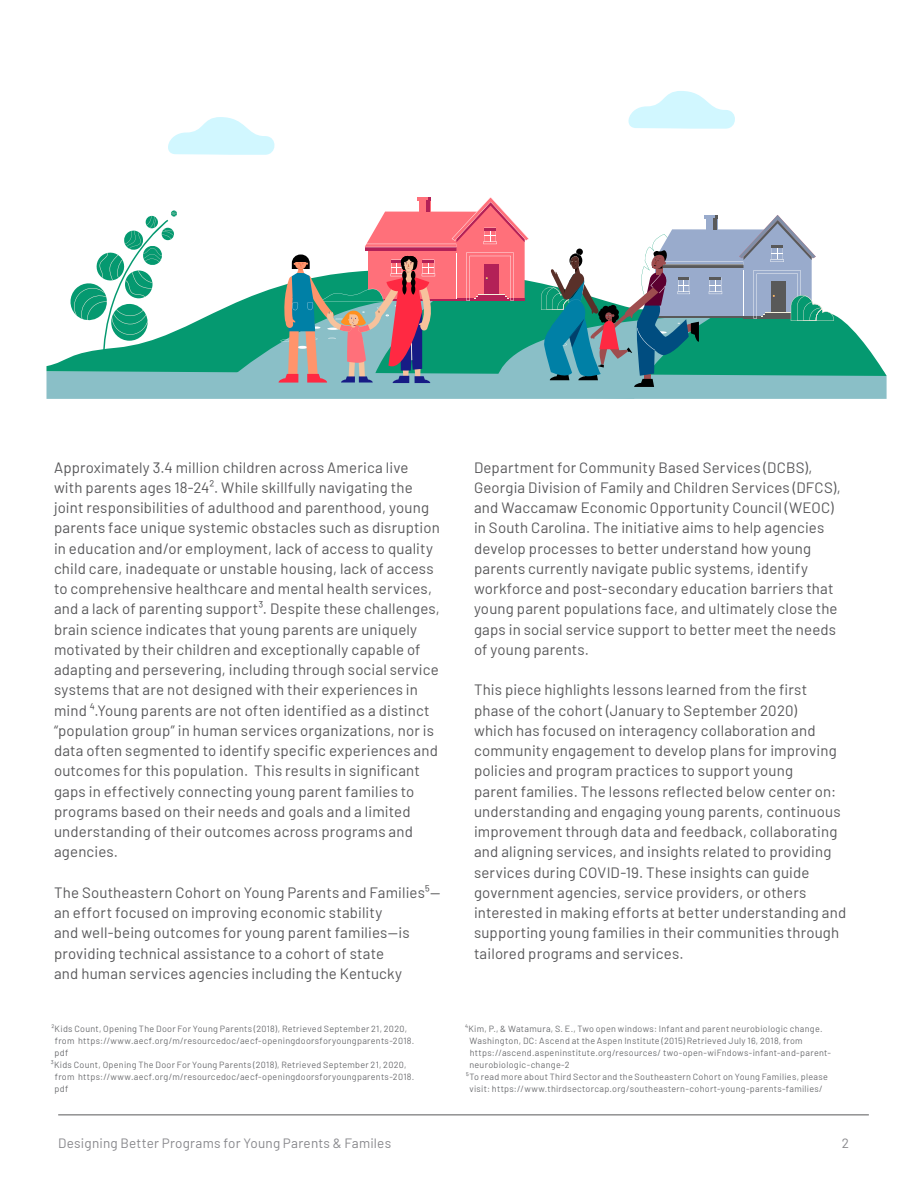
<style>
.page{position:relative;width:918px;height:1188px;background:#fff}
.page>*{position:absolute;margin:0;border:0;box-sizing:border-box;transform-origin:0 0}
.CFGB_Paragraph_1{font:15px/20.2px "Barlow";letter-spacing:.01em;color:#58585a}
.t1{font:13.5px "Barlow";letter-spacing:.015em;color:#88888c}
.t2{font:9px/12px "Barlow";letter-spacing:.03em;color:#6c6d70}
</style>
<div class="page">
<hr style="left:58px;top:1114px;width:811px;height:1px;background:#58585a">
<svg style="left:168px;top:117px;width:107px;height:38px"></svg>
<svg style="left:628px;top:91px;width:107px;height:38px"></svg>
<svg style="left:47px;top:197px;width:840px;height:202px"></svg>
<p class="CFGB_Paragraph_1" style="left:54px;top:456px;width:387px">Approximately 3.4 million children across America live with parents ages 18-24². While skillfully navigating the joint responsibilities of adulthood and parenthood, young parents face unique systemic obstacles such as disruption in education and/or employment, lack of access to quality child care, inadequate or unstable housing, lack of access to comprehensive healthcare and mental health services, and a lack of parenting support³. Despite these challenges, brain science indicates that young parents are uniquely motivated by their children and exceptionally capable of adapting and persevering, including through social service systems that are not designed with their experiences in mind ⁴.Young parents are not often identified as a distinct “population group” in human services organizations, nor is data often segmented to identify specific experiences and outcomes for this population. This results in significant gaps in effectively connecting young parent families to programs based on their needs and goals and a limited understanding of their outcomes across programs and agencies.</p>
<p class="CFGB_Paragraph_1" style="left:54px;top:881px;width:388px">The Southeastern Cohort on Young Parents and Families⁵— an effort focused on improving economic stability<br>and well-being outcomes for young parent families—is providing technical assistance to a cohort of state<br>and human services agencies including the Kentucky</p>
<p class="t2" style="left:55px;top:1022px;width:361px;text-indent:-3px">²Kids Count, Opening The Door For Young Parents (2018), Retrieved September 21, 2020, from https://www.aecf.org/m/resourcedoc/aecf-openingdoorsforyoungparents-2018. pdf</p>
<p class="t2" style="left:55px;top:1058px;width:361px;text-indent:-4px">³Kids Count, Opening The Door For Young Parents (2018), Retrieved September 21, 2020, from https://www.aecf.org/m/resourcedoc/aecf-openingdoorsforyoungparents-2018. pdf</p>
<p class="CFGB_Paragraph_1" style="left:474px;top:456px;width:368px">Department for Community Based Services (DCBS), Georgia Division of Family and Children Services (DFCS), and Waccamaw Economic Opportunity Council (WEOC) in South Carolina. The initiative aims to help agencies develop processes to better understand how young parents currently navigate public systems, identify workforce and post-secondary education barriers that young parent populations face, and ultimately close the gaps in social service support to better meet the needs of young parents.</p>
<p class="CFGB_Paragraph_1" style="left:474px;top:679px;width:374px">This piece highlights lessons learned from the first phase of the cohort (January to September 2020)<br>which has focused on interagency collaboration and community engagement to develop plans for improving policies and program practices to support young<br>parent families. The lessons reflected below center on: understanding and engaging young parents, continuous improvement through data and feedback, collaborating and aligning services, and insights related to providing services during COVID-19. These insights can guide government agencies, service providers, or others interested in making efforts at better understanding and supporting young families in their communities through tailored programs and services.</p>
<p class="t2" style="left:465px;top:1022px;width:359px">⁴Kim, P., &amp; Watamura, S. E., Two open windows: Infant and parent neurobiologic change.</p>
<p class="t2" style="left:469px;top:1034px;width:335px">Washington, DC: Ascend at the Aspen Institute (2015) Retrieved July 16, 2018, from</p>
<p class="t2" style="left:470px;top:1046px;width:363px">https://ascend.aspeninstitute.org/resources/ two-open-wiFndows-infant-and-parent-</p>
<p class="t2" style="left:469px;top:1058px;width:102px">neurobiologic-change-2</p>
<p class="t2" style="left:466px;top:1070px;width:363px">⁵To read more about Third Sector and the Southeastern Cohort on Young Families, please</p>
<p class="t2" style="left:469px;top:1082px;width:355px">visit: https://www.thirdsectorcap.org/southeastern-cohort-young-parents-families/</p>
<p class="t1" style="left:58px;top:1134px;width:334px">Designing Better Programs for Young Parents &amp; Familes</p>
<p class="t1" style="left:842px;top:1134px;width:9px">2</p>
</div>
